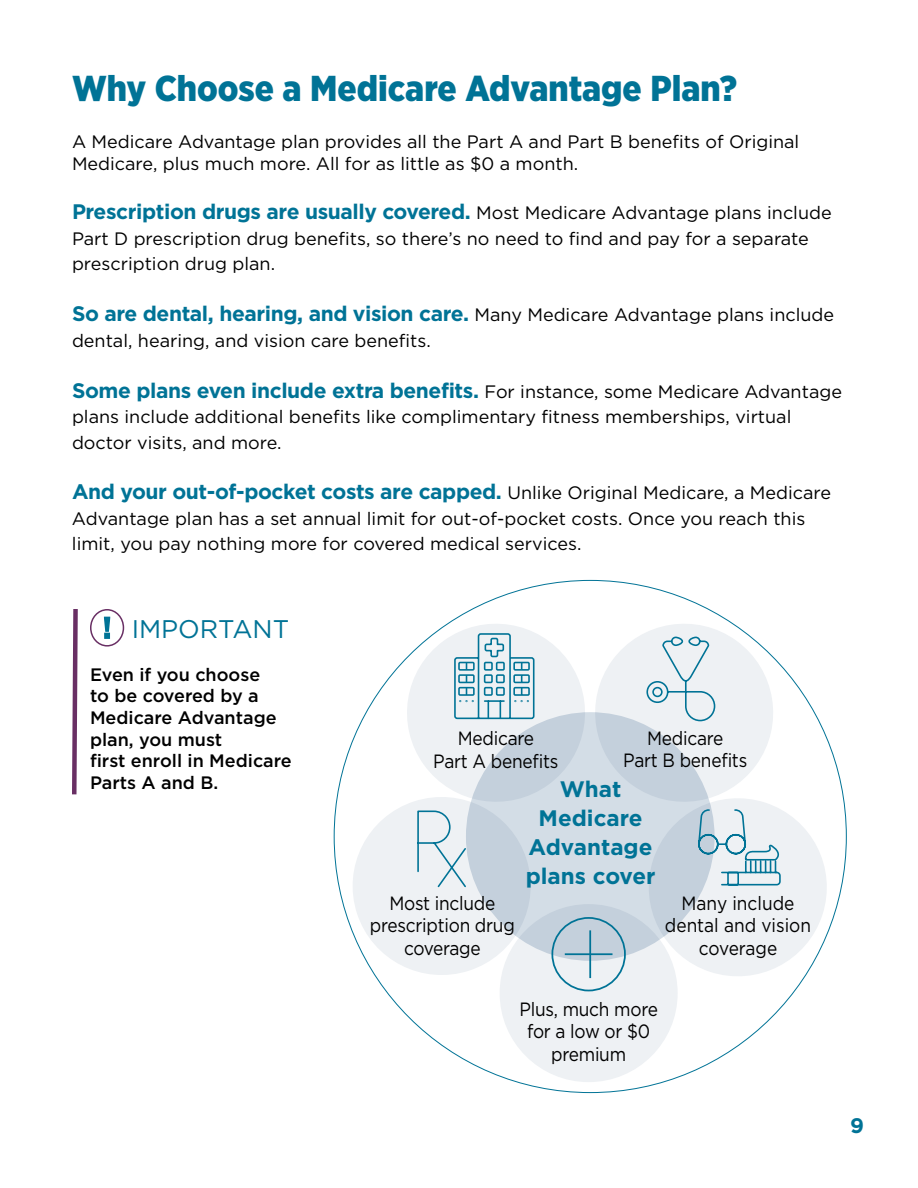
<style>
.page{position:relative;width:918px;height:1188px;background:#fff}
.page>*{position:absolute;margin:0;border:0;box-sizing:border-box;transform-origin:0 0}
.t1{font:900 36px "Gotham Narrow";color:#007396}
.t2{font:25.5px "Gotham";color:#007396}
.t3{font:700 22.35px/28.8px "Gotham";color:#007396;text-align:center}
.t4{font:700 21px "Gotham";letter-spacing:-.02em;color:#007396}
.t5{font:19.2px/22.4px "Gotham";letter-spacing:-.015em;color:#000;text-align:center;scale:.9 1}
.t6{font:18px/25.5px "Gotham";color:#000}
.t7{font:500 18px/21.6px "Gotham";color:#000}
.s1{font-weight:400;font-size:18px;color:#000}
</style>
<div class="page">
<div style="left:500px;top:904px;width:178px;height:178px;background:#eef1f4;border-radius:50%"></div>
<svg style="left:342px;top:612px;width:496px;height:375px"></svg>
<svg style="left:72px;top:609px;width:6px;height:186px"></svg>
<svg style="left:103px;top:616px;width:8px;height:23px"></svg>
<div style="left:90px;top:609px;width:34px;height:38px;border:2px solid #692f64;border-radius:50%"></div>
<h1 class="t1" style="left:72px;top:64px;width:667px">Why Choose a Medicare Advantage Plan?</h1>
<p class="t6" style="left:72px;top:131px;width:729px;line-height:21.6px">A Medicare Advantage plan provides all the Part A and Part B benefits of Original<br>Medicare, plus much more. All for as little as $0 a month.</p>
<p class="t4" style="left:72px;top:200px;width:761px">Prescription drugs are usually covered. <span class="s1">Most Medicare Advantage plans include</span></p>
<p class="t6" style="left:72px;top:225px;width:738px">Part D prescription drug benefits, so there’s no need to find and pay for a separate prescription drug plan.</p>
<p class="t4" style="left:72px;top:301px;width:764px">So are dental, hearing, and vision care. <span class="s1">Many Medicare Advantage plans include</span></p>
<p class="t6" style="left:72px;top:327px;width:360px">dental, hearing, and vision care benefits.</p>
<p class="t4" style="left:72px;top:378px;width:772px">Some plans even include extra benefits. <span class="s1">For instance, some Medicare Advantage</span></p>
<p class="t6" style="left:72px;top:404px;width:721px">plans include additional benefits like complimentary fitness memberships, virtual doctor visits, and more.</p>
<p class="t4" style="left:72px;top:480px;width:761px">And your out-of-pocket costs are capped. <span class="s1">Unlike Original Medicare, a Medicare</span></p>
<p class="t6" style="left:72px;top:505px;width:735px">Advantage plan has a set annual limit for out-of-pocket costs. Once you reach this limit, you pay nothing more for covered medical services.</p>
<h2 class="t2" style="left:132px;top:612px;width:159px">IMPORTANT</h2>
<p class="t7" style="left:90px;top:663px;width:203px">Even if you choose<br>to be covered by a<br>Medicare Advantage plan, you must<br>first enroll in Medicare<br>Parts A and B.</p>
<p class="t5" style="left:623px;top:726px;width:139px">Medicare<br>Part B benefits</p>
<p class="t5" style="left:433px;top:727px;width:141px">Medicare<br>Part A benefits</p>
<p class="t3" style="left:526px;top:774px;width:131px">What<br>Medicare<br>Advantage plans cover</p>
<p class="t5" style="left:370px;top:891px;width:163px">Most include prescription drug coverage</p>
<p class="t5" style="left:665px;top:891px;width:164px">Many include dental and vision coverage</p>
<p class="t5" style="left:519px;top:997px;width:155px">Plus, much more for a low or $0 premium</p>
<p class="t4" style="left:850px;top:1114px;width:15px">9</p>
</div>
